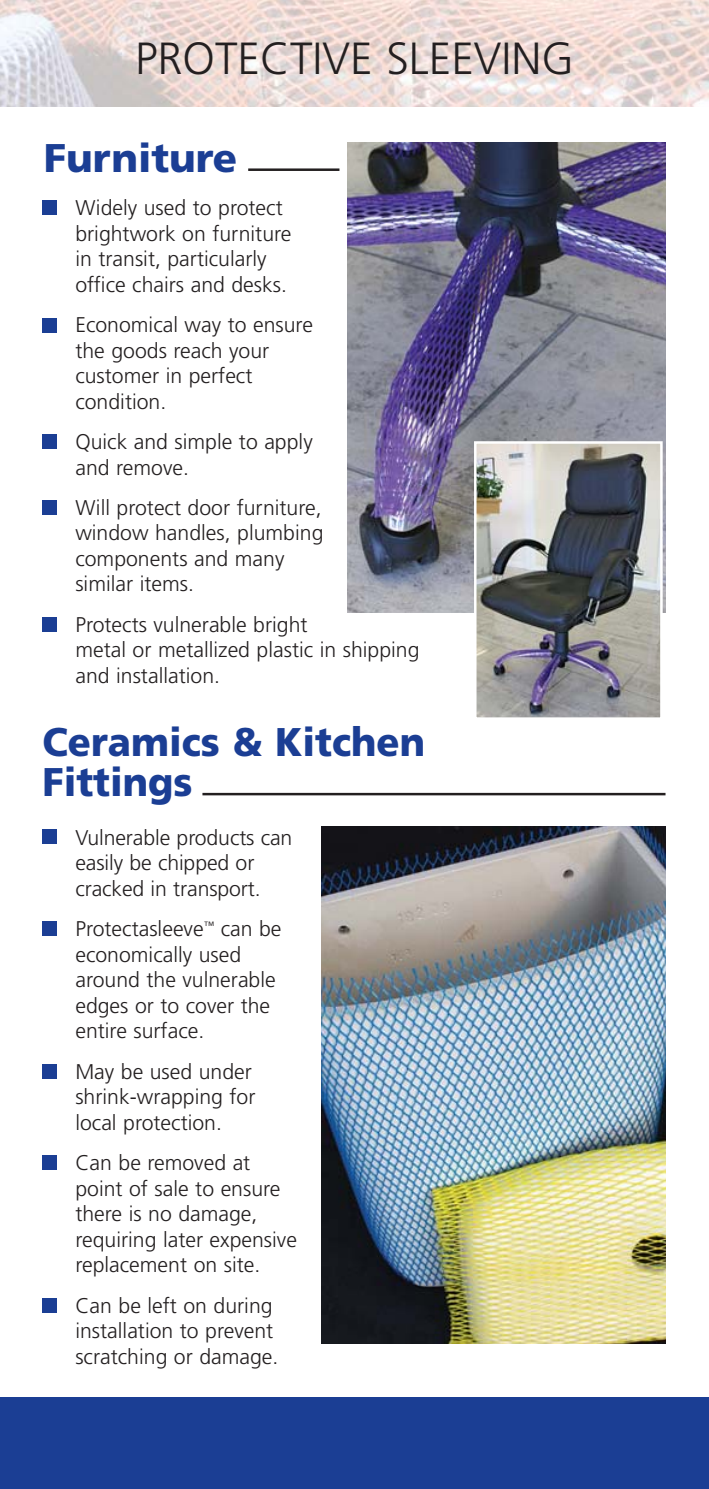
<style>
.page{position:relative;width:709px;height:1489px;background:#fff}
.page>*{position:absolute;margin:0;border:0;box-sizing:border-box;transform-origin:0 0}
.t1{font:300 45px "Frutiger";color:#231f20}
.t2{font:900 40px/40px "Frutiger";color:#1b3e94;scale:.95 1}
.t3{font:900 40px "Frutiger";color:#1b3e94}
.t4{font:300 21.25px/25.5px "Frutiger";color:#231f20}
</style>
<div class="page">
<img style="left:0;top:1px;width:709px;height:106px">
<hr style="left:248px;top:168px;width:91px;height:3px;background:#231f20">
<hr style="left:202px;top:792px;width:463px;height:3px;background:#231f20">
<img style="left:347px;top:142px;width:318px;height:470px">
<div style="left:0;top:1396px;width:709px;height:92px;background:#1b3e94"></div>
<img style="left:477px;top:444px;width:182px;height:272px">
<div style="left:474px;top:441px;width:188px;height:278px;border:2px solid #fff"></div>
<img style="left:321px;top:826px;width:344px;height:517px">
<div style="left:43px;top:200px;width:14px;height:14px;background:#1b3e94"></div>
<div style="left:43px;top:318px;width:14px;height:14px;background:#1b3e94"></div>
<div style="left:43px;top:434px;width:14px;height:14px;background:#1b3e94"></div>
<div style="left:43px;top:500px;width:14px;height:14px;background:#1b3e94"></div>
<div style="left:43px;top:617px;width:14px;height:14px;background:#1b3e94"></div>
<div style="left:43px;top:829px;width:14px;height:15px;background:#1b3e94"></div>
<div style="left:43px;top:921px;width:14px;height:14px;background:#1b3e94"></div>
<div style="left:43px;top:1064px;width:14px;height:14px;background:#1b3e94"></div>
<div style="left:43px;top:1155px;width:14px;height:14px;background:#1b3e94"></div>
<div style="left:43px;top:1298px;width:14px;height:14px;background:#1b3e94"></div>
<p class="t1" style="left:135px;top:40px;width:440px">PROTECTIVE SLEEVING</p>
<p class="t3" style="left:44px;top:142px;width:195px">Furniture</p>
<p class="t4" style="left:75px;top:196px;width:217px">Widely used to protect brightwork on furniture in transit, particularly office chairs and desks.</p>
<p class="t4" style="left:75px;top:313px;width:239px">Economical way to ensure the goods reach your customer in perfect condition.</p>
<p class="t4" style="left:75px;top:430px;width:239px">Quick and simple to apply and remove.</p>
<p class="t4" style="left:75px;top:496px;width:249px">Will protect door furniture, window handles, plumbing components and many similar items.</p>
<p class="t4" style="left:75px;top:613px;width:346px">Protects vulnerable bright<br>metal or metallized plastic in shipping and installation.</p>
<p class="t2" style="left:43px;top:725px;width:404px">Ceramics &amp; Kitchen<br>Fittings</p>
<p class="t4" style="left:75px;top:826px;width:218px">Vulnerable products can easily be chipped or cracked in transport.</p>
<p class="t4" style="left:75px;top:917px;width:208px">Protectasleeve<sup>™</sup> can be economically used around the vulnerable edges or to cover the entire surface.</p>
<p class="t4" style="left:75px;top:1060px;width:182px">May be used under shrink-wrapping for local protection.</p>
<p class="t4" style="left:75px;top:1151px;width:223px">Can be removed at point of sale to ensure there is no damage, requiring later expensive replacement on site.</p>
<p class="t4" style="left:75px;top:1294px;width:205px">Can be left on during installation to prevent scratching or damage.</p>
</div>
